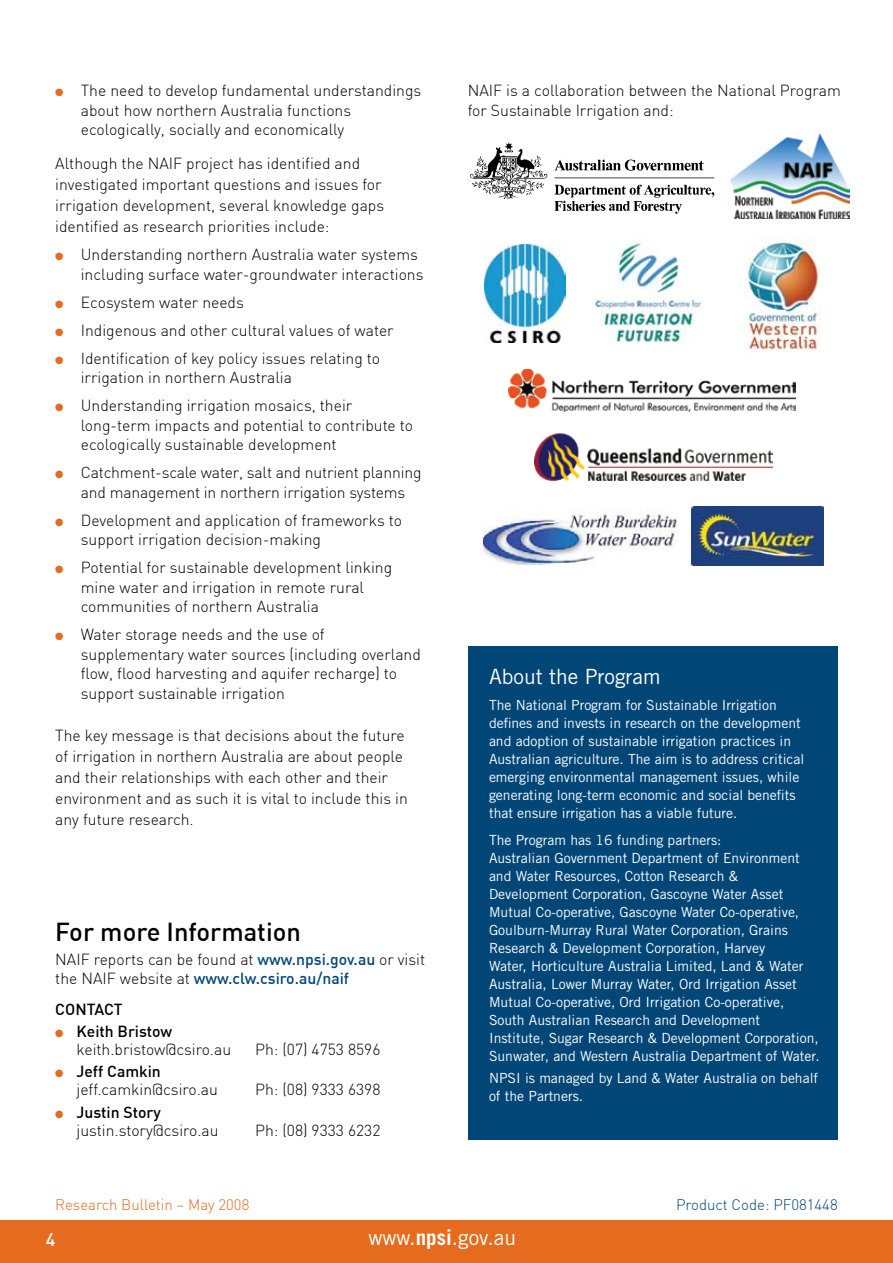
<style>
.page{position:relative;width:893px;height:1263px;background:#fff}
.page>*{position:absolute;margin:0;border:0;box-sizing:border-box;transform-origin:0 0}
.t1{font:500 25.5px "DIN";color:#000}
.t2{font:21px "Trade Gothic";color:#fff}
.t3{font:500 18px "DIN";color:#fff}
.t4{font:300 15.75px/19.5px "DIN";color:#000}
.t5{font:500 15.75px "DIN";color:#000}
.t6{font:300 15px "DIN";color:#e56b1f}
.t7{font:300 15px "DIN";color:#004677}
.t8{font:13.95px/18px "Trade Gothic";color:#fff}
.s1{color:#e56b1f}
.s2{font-weight:500;color:#004677}
.s3{font-weight:500}
.s4{font-weight:700}
</style>
<div class="page">
<div style="left:0;top:1220px;width:893px;height:43px;background:#e56b1f"></div>
<div style="left:468px;top:646px;width:370px;height:494px;background:#004677"></div>
<img style="left:592px;top:240px;width:110px;height:103px">
<img style="left:484px;top:245px;width:82px;height:98px">
<img style="left:470px;top:142px;width:245px;height:72px">
<img style="left:730px;top:134px;width:120px;height:84px">
<img style="left:484px;top:508px;width:193px;height:57px">
<img style="left:535px;top:433px;width:237px;height:47px">
<img style="left:509px;top:369px;width:286px;height:43px">
<img style="left:692px;top:507px;width:131px;height:59px">
<img style="left:745px;top:238px;width:75px;height:115px">
<p class="t4" style="left:81px;top:81px;width:342px;text-indent:-26px"><span class="s1">●</span> The need to develop fundamental understandings about how northern Australia functions ecologically, socially and economically</p>
<p class="t4" style="left:55px;top:153px;width:330px;line-height:21px">Although the NAIF project has identified and investigated important questions and issues for irrigation development, several knowledge gaps identified as research priorities include:</p>
<p class="t4" style="left:81px;top:244px;width:344px;text-indent:-26px"><span class="s1">●</span> Understanding northern Australia water systems including surface water-groundwater interactions</p>
<p class="t4" style="left:55px;top:292px;width:190px"><span class="s1">●</span> Ecosystem water needs</p>
<p class="t4" style="left:55px;top:320px;width:340px"><span class="s1">●</span> Indigenous and other cultural values of water</p>
<p class="t4" style="left:81px;top:348px;width:301px;text-indent:-26px"><span class="s1">●</span> Identification of key policy issues relating to irrigation in northern Australia</p>
<p class="t4" style="left:81px;top:395px;width:334px;text-indent:-26px"><span class="s1">●</span> Understanding irrigation mosaics, their long‑term impacts and potential to contribute to ecologically sustainable development</p>
<p class="t4" style="left:55px;top:462px;width:368px;text-align:center"><span class="s1">●</span> Catchment-scale water, salt and nutrient planning and management in northern irrigation systems</p>
<p class="t4" style="left:81px;top:510px;width:323px;text-indent:-26px"><span class="s1">●</span> Development and application of frameworks to support irrigation decision-making</p>
<p class="t4" style="left:81px;top:557px;width:313px;text-indent:-26px"><span class="s1">●</span> Potential for sustainable development linking mine water and irrigation in remote rural communities of northern Australia</p>
<p class="t4" style="left:81px;top:624px;width:342px;text-indent:-26px"><span class="s1">●</span> Water storage needs and the use of supplementary water sources (including overland flow, flood harvesting and aquifer recharge) to support sustainable irrigation</p>
<p class="t4" style="left:55px;top:724px;width:354px;line-height:21px">The key message is that decisions about the future of irrigation in northern Australia are about people and their relationships with each other and their environment and as such it is vital to include this in any future research.</p>
<h1 class="t1" style="left:55px;top:915px;width:247px">For more Information</h1>
<p class="t4" style="left:55px;top:949px;width:371px">NAIF reports can be found at <span class="s2">www.npsi.gov.au</span> or visit the NAIF website at <span class="s2">www.clw.csiro.au/naif</span></p>
<p class="t5" style="left:55px;top:999px;width:21px">Contact</p>
<p class="t4" style="left:77px;top:1022px;width:156px;line-height:18px;text-indent:-21px"><span class="s1">●</span> <span class="s3">Keith Bristow </span>keith.bristow@csiro.au</p>
<p class="t4" style="left:255px;top:1040px;width:127px">Ph: (07) 4753 8596</p>
<p class="t4" style="left:77px;top:1063px;width:143px;line-height:18px;text-indent:-21px"><span class="s1">●</span> <span class="s3">Jeff Camkin </span>jeff.camkin@csiro.au</p>
<p class="t4" style="left:77px;top:1103px;width:144px;line-height:18px;text-indent:-21px"><span class="s1">●</span> <span class="s3">Justin Story </span>justin.story@csiro.au</p>
<p class="t4" style="left:255px;top:1080px;width:127px">Ph: (08) 9333 6398</p>
<p class="t4" style="left:255px;top:1120px;width:127px">Ph: (08) 9333 6232</p>
<p class="t6" style="left:55px;top:1195px;width:196px">Research Bulletin – May 2008</p>
<p class="t4" style="left:468px;top:81px;width:375px">NAIF is a collaboration between the National Program for Sustainable Irrigation and:</p>
<h2 class="t2" style="left:489px;top:664px;width:173px">About the Program</h2>
<p class="t8" style="left:489px;top:696px;width:317px">The National Program for Sustainable Irrigation defines and invests in research on the development and adoption of sustainable irrigation practices in Australian agriculture. The aim is to address critical emerging environmental management issues, while generating long-term economic and social benefits that ensure irrigation has a viable future.</p>
<p class="t8" style="left:489px;top:831px;width:332px">The Program has 16 funding partners:<br>Australian Government Department of Environment and Water Resources, Cotton Research &amp; Development Corporation, Gascoyne Water Asset Mutual Co‑operative, Gascoyne Water Co-operative, Goulburn‑Murray Rural Water Corporation, Grains Research &amp; Development Corporation, Harvey<br>Water, Horticulture Australia Limited, Land &amp; Water Australia, Lower Murray Water, Ord Irrigation Asset Mutual Co‑operative, Ord Irrigation Co-operative, South Australian Research and Development<br>Institute, Sugar Research &amp; Development Corporation, Sunwater, and Western Australia Department of Water.</p>
<p class="t8" style="left:489px;top:1069px;width:331px">NPSI is managed by Land &amp; Water Australia on behalf of the Partners.</p>
<p class="t7" style="left:676px;top:1195px;width:163px">Product Code: PF081448</p>
<p class="t3" style="left:46px;top:1228px;width:11px">4</p>
<h2 class="t2" style="left:368px;top:1225px;width:149px">www.<span class="s4">npsi</span>.gov.au</h2>
</div>
